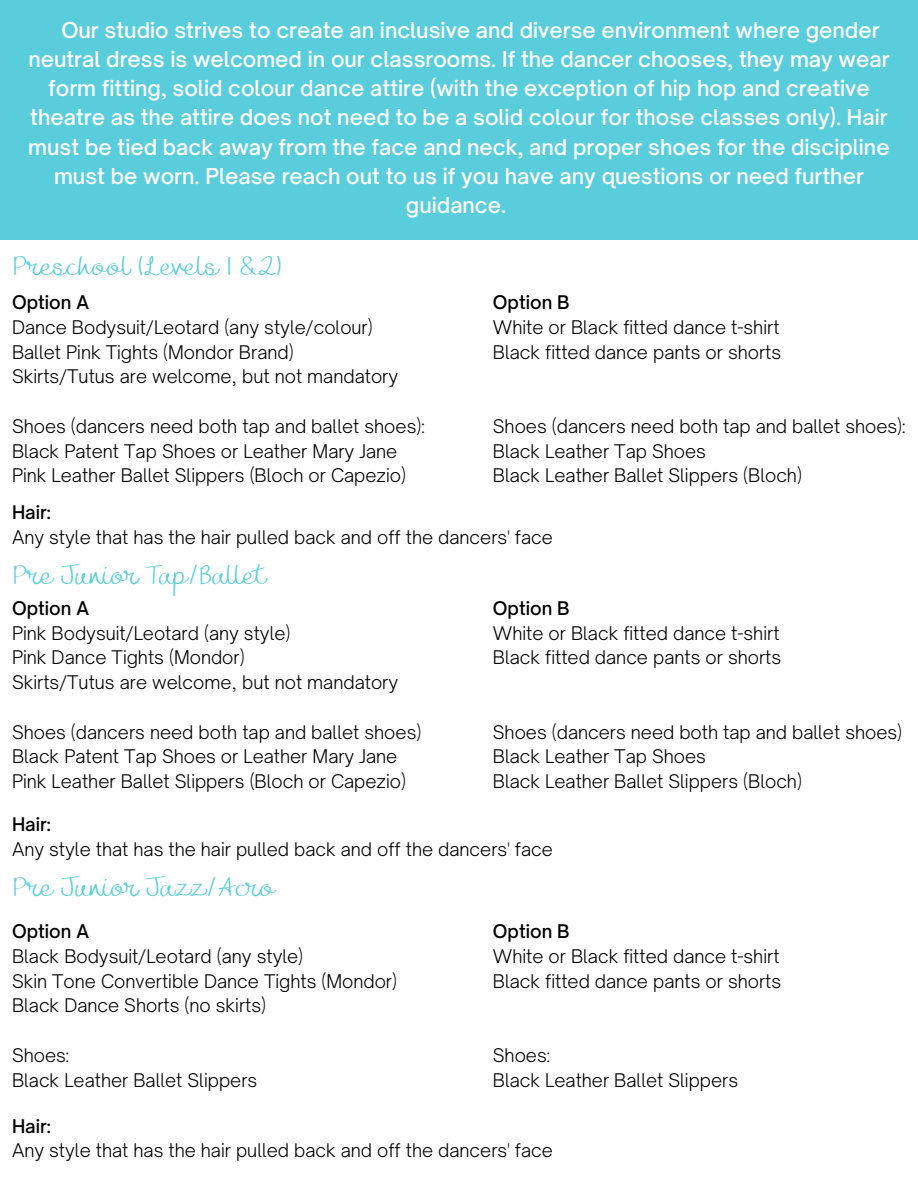
<style>
.page{position:relative;width:918px;height:1188px;background:#fff}
.page>*{position:absolute;margin:0;border:0;box-sizing:border-box;transform-origin:0 0}
.t1{font:27px "Joanne Marie Script";color:#5acddd}
.t2{font:500 21px "Open Sauce One";color:#fff}
.t3{font:300 18px "Open Sauce One";color:#000}
.t4{font:500 18px "Open Sauce One";color:#000}
</style>
<div class="page">
<div style="left:0;top:0;width:918px;height:240px;background:#5acddd"></div>
<h2 class="t2" style="left:61px;top:17px;width:820px">Our studio strives to create an inclusive and diverse environment where gender</h2>
<h2 class="t2" style="left:28px;top:46px;width:863px">neutral dress is welcomed in our classrooms. If the dancer chooses, they may wear</h2>
<h2 class="t2" style="left:48px;top:75px;width:823px">form fitting, solid colour dance attire (with the exception of hip hop and creative</h2>
<h2 class="t2" style="left:30px;top:104px;width:859px">theatre as the attire does not need to be a solid colour for those classes only). Hair</h2>
<h2 class="t2" style="left:28px;top:134px;width:863px">must be tied back away from the face and neck, and proper shoes for the discipline</h2>
<h2 class="t2" style="left:54px;top:163px;width:811px">must be worn. Please reach out to us if you have any questions or need further</h2>
<h2 class="t2" style="left:406px;top:192px;width:102px">guidance.</h2>
<h1 class="t1" style="left:12px;top:255px;width:272px">Preschool (Levels 1 &amp;2)</h1>
<p class="t4" style="left:12px;top:291px;width:79px">Option A</p>
<p class="t3" style="left:12px;top:316px;width:362px">Dance Bodysuit/Leotard (any style/colour)</p>
<p class="t3" style="left:12px;top:341px;width:283px">Ballet Pink Tights (Mondor Brand)</p>
<p class="t3" style="left:12px;top:365px;width:388px">Skirts/Tutus are welcome, but not mandatory</p>
<p class="t3" style="left:12px;top:415px;width:414px">Shoes (dancers need both tap and ballet shoes):</p>
<p class="t3" style="left:12px;top:440px;width:387px">Black Patent Tap Shoes or Leather Mary Jane</p>
<p class="t3" style="left:12px;top:464px;width:395px">Pink Leather Ballet Slippers (Bloch or Capezio)</p>
<p class="t4" style="left:493px;top:291px;width:78px">Option B</p>
<p class="t3" style="left:493px;top:316px;width:288px">White or Black fitted dance t-shirt</p>
<p class="t3" style="left:493px;top:341px;width:290px">Black fitted dance pants or shorts</p>
<p class="t3" style="left:493px;top:415px;width:414px">Shoes (dancers need both tap and ballet shoes):</p>
<p class="t3" style="left:493px;top:440px;width:215px">Black Leather Tap Shoes</p>
<p class="t3" style="left:493px;top:464px;width:311px">Black Leather Ballet Slippers (Bloch)</p>
<p class="t4" style="left:12px;top:501px;width:40px">Hair:</p>
<p class="t3" style="left:12px;top:526px;width:542px">Any style that has the hair pulled back and off the dancers' face</p>
<h1 class="t1" style="left:12px;top:564px;width:256px">Pre Junior Tap/Ballet</h1>
<p class="t4" style="left:12px;top:597px;width:79px">Option A</p>
<p class="t3" style="left:12px;top:622px;width:280px">Pink Bodysuit/Leotard (any style)</p>
<p class="t3" style="left:12px;top:646px;width:234px">Pink Dance Tights (Mondor)</p>
<p class="t3" style="left:12px;top:671px;width:388px">Skirts/Tutus are welcome, but not mandatory</p>
<p class="t3" style="left:12px;top:721px;width:411px">Shoes (dancers need both tap and ballet shoes)</p>
<p class="t3" style="left:12px;top:745px;width:387px">Black Patent Tap Shoes or Leather Mary Jane</p>
<p class="t3" style="left:12px;top:770px;width:395px">Pink Leather Ballet Slippers (Bloch or Capezio)</p>
<p class="t4" style="left:493px;top:597px;width:78px">Option B</p>
<p class="t3" style="left:493px;top:622px;width:288px">White or Black fitted dance t-shirt</p>
<p class="t3" style="left:493px;top:646px;width:290px">Black fitted dance pants or shorts</p>
<p class="t3" style="left:493px;top:721px;width:411px">Shoes (dancers need both tap and ballet shoes)</p>
<p class="t3" style="left:493px;top:745px;width:215px">Black Leather Tap Shoes</p>
<p class="t3" style="left:493px;top:770px;width:311px">Black Leather Ballet Slippers (Bloch)</p>
<p class="t4" style="left:12px;top:813px;width:40px">Hair:</p>
<p class="t3" style="left:12px;top:838px;width:542px">Any style that has the hair pulled back and off the dancers' face</p>
<p class="t1" style="left:12px;top:876px;width:265px">Pre Junior Jazz/Acro</p>
<h1 class="t4" style="left:12px;top:920px;width:79px">Option A</h1>
<p class="t3" style="left:12px;top:945px;width:293px">Black Bodysuit/Leotard (any style)</p>
<p class="t3" style="left:12px;top:970px;width:387px">Skin Tone Convertible Dance Tights (Mondor)</p>
<p class="t3" style="left:12px;top:994px;width:256px">Black Dance Shorts (no skirts)</p>
<p class="t3" style="left:12px;top:1044px;width:59px">Shoes:</p>
<p class="t3" style="left:12px;top:1069px;width:247px">Black Leather Ballet Slippers</p>
<p class="t4" style="left:493px;top:920px;width:78px">Option B</p>
<p class="t3" style="left:493px;top:945px;width:288px">White or Black fitted dance t-shirt</p>
<p class="t3" style="left:493px;top:970px;width:290px">Black fitted dance pants or shorts</p>
<p class="t3" style="left:493px;top:1044px;width:59px">Shoes:</p>
<p class="t3" style="left:493px;top:1069px;width:247px">Black Leather Ballet Slippers</p>
<p class="t4" style="left:12px;top:1115px;width:40px">Hair:</p>
<p class="t3" style="left:12px;top:1139px;width:542px">Any style that has the hair pulled back and off the dancers' face</p>
</div>
